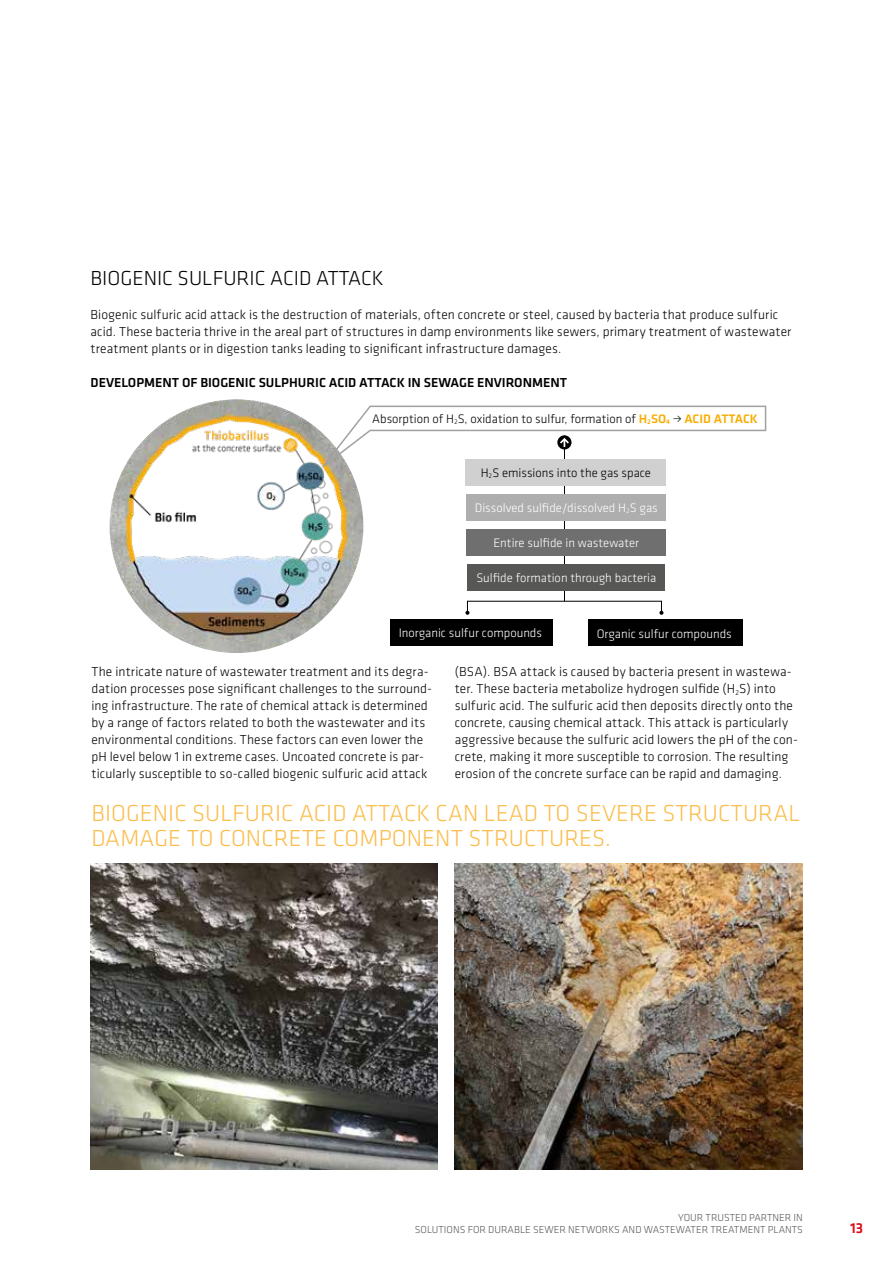
<style>
.page{position:relative;width:893px;height:1263px;background:#fff}
.page>*{position:absolute;margin:0;border:0;box-sizing:border-box;transform-origin:0 0}
.t1{font:300 24px/25.5px "Klavika";letter-spacing:.005em;color:#fbbd4c}
.t2{font:300 21px "Klavika";color:#000}
.t3{font:500 15px "Klavika";color:#e30613}
.t4{font:300 13.5px/17px "Klavika";letter-spacing:.01em;color:#000}
.t5{font:500 13.5px "Klavika";color:#000}
.t6{font:300 12.75px "Klavika";color:#fff}
.t7{font:300 12.75px "Klavika";color:#000}
.t8{font:300 10.5px/12.6px "Klavika";color:#575756;text-align:right}
.s1{font-weight:500;color:#f8ad00}
</style>
<div class="page">
<img style="left:91px;top:863px;width:347px;height:306px">
<img style="left:455px;top:863px;width:347px;height:306px">
<img style="left:110px;top:399px;width:253px;height:254px;border-radius:127px">
<hr style="left:564px;top:435px;width:1px;height:166px;background:#000">
<svg style="left:659px;top:611px;width:4px;height:4px"></svg>
<svg style="left:465px;top:611px;width:4px;height:4px"></svg>
<svg style="left:321px;top:405px;width:446px;height:64px"></svg>
<div style="left:465px;top:459px;width:201px;height:26px;background:#d0d0d0"></div>
<div style="left:466px;top:529px;width:200px;height:26px;background:#706f6f"></div>
<div style="left:466px;top:494px;width:200px;height:26px;background:#aeaeae"></div>
<div style="left:468px;top:564px;width:197px;height:27px;background:#575756"></div>
<div style="left:390px;top:619px;width:163px;height:27px;background:#000"></div>
<div style="left:588px;top:619px;width:154px;height:27px;background:#000"></div>
<h2 class="t2" style="left:91px;top:265px;width:295px">BIOGENIC SULFURIC ACID ATTACK</h2>
<p class="t4" style="left:91px;top:306px;width:702px">Biogenic sulfuric acid attack is the destruction of materials, often concrete or steel, caused by bacteria that produce sulfuric acid. These bacteria thrive in the areal part of structures in damp environments like sewers, primary treatment of wastewater treatment plants or in digestion tanks leading to significant infrastructure damages.</p>
<p class="t5" style="left:91px;top:373px;width:478px">DEVELOPMENT OF BIOGENIC SULPHURIC ACID ATTACK IN SEWAGE ENVIRONMENT</p>
<p class="t7" style="left:372px;top:411px;width:387px">Absorption of H<sub>2</sub>S, oxidation to sulfur, formation of <span class="s1">H</span><sub>2</sub><span class="s1">SO</span><sub>4</sub> • <span class="s1">ACID ATTACK</span></p>
<p class="t7" style="left:481px;top:465px;width:172px">H<sub>2</sub>S emissions into the gas space</p>
<p class="t6" style="left:475px;top:500px;width:184px">Dissolved sulfide/dissolved H<sub>2</sub>S gas</p>
<p class="t6" style="left:493px;top:535px;width:147px">Entire sulfi de in wastewater</p>
<p class="t6" style="left:476px;top:570px;width:181px">Sulfide formation through bacteria</p>
<p class="t6" style="left:399px;top:625px;width:145px">Inorganic sulfur compounds</p>
<p class="t6" style="left:597px;top:626px;width:137px">Organic sulfur compounds</p>
<p class="t4" style="left:91px;top:663px;width:342px">The intricate nature of wastewater treatment and its degra&shy;dation processes pose significant challenges to the surround&shy;ing infrastructure. The rate of chemical attack is determined by a range of factors related to both the wastewater and its environmental conditions. These factors can even lower the pH level below 1 in extreme cases. Uncoated concrete is par&shy;ticularly susceptible to so-called biogenic sulfuric acid attack</p>
<p class="t4" style="left:455px;top:663px;width:345px">(BSA). BSA attack is caused by bacteria present in wastewa&shy;ter. These bacteria metabolize hydrogen sulfide (H<sub>2</sub>S) into sulfuric acid. The sulfuric acid then deposits directly onto the concrete, causing chemical attack. This attack is particularly aggressive because the sulfuric acid lowers the pH of the con&shy;crete, making it more susceptible to corrosion. The resulting erosion of the concrete surface can be rapid and damaging.</p>
<h1 class="t1" style="left:91px;top:800px;width:710px">BIOGENIC SULFURIC ACID ATTACK CAN LEAD TO SEVERE STRUCTURAL<br>DAMAGE TO CONCRETE COMPONENT STRUCTURES.</h1>
<p class="t8" style="left:415px;top:1211px;width:390px">YOUR TRUSTED PARTNER IN<br>SOLUTIONS FOR DURABLE SEWER NETWORKS AND WASTEWATER TREATMENT PLANTS</p>
<p class="t3" style="left:850px;top:1218px;width:15px">13</p>
</div>
